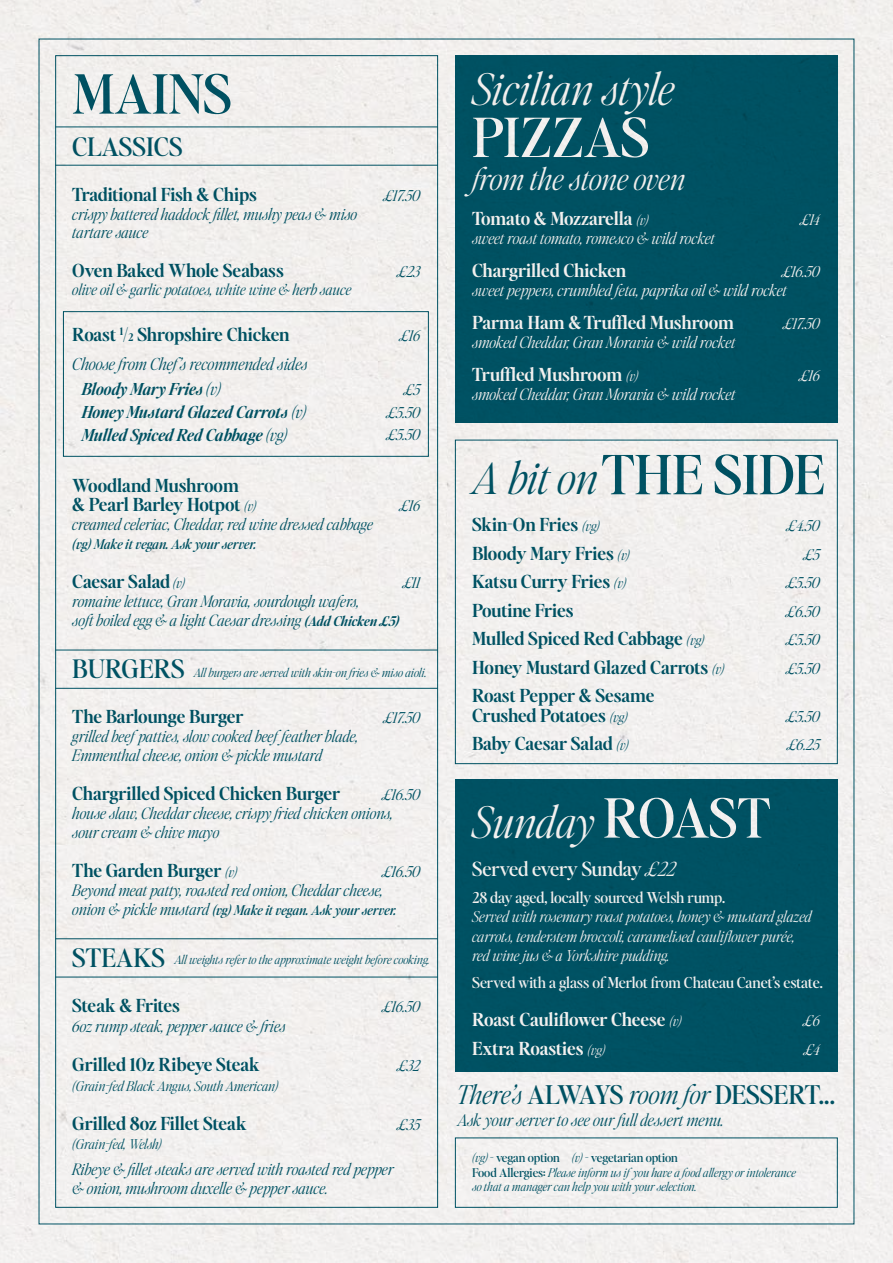
<style>
.page{position:relative;width:893px;height:1263px;background:#fff}
.page>*{position:absolute;margin:0;border:0;box-sizing:border-box;transform-origin:0 0}
.t1{font:500 54px "Editor's Note";color:#00576a}
.t2{font:500 54px "Editor's Note";color:#fff}
.t3{font:italic 300 43.5px "Editor's Note";color:#fff}
.t4{font:italic 300 30px "Editor's Note";color:#fff}
.t5{font:500 25.8px "Editor's Note";letter-spacing:-.01em;color:#00576a}
.t6{font:500 25.5px "Editor's Note";color:#00576a}
.t7{font:500 19.5px "Editor's Note";letter-spacing:-.01em;color:#fff}
.t8{font:600 18px/19.5px "Editor's Note";letter-spacing:-.01em;color:#00576a}
.t9{font:600 18px "Editor's Note";letter-spacing:-.005em;color:#fff}
.t10{font:italic 300 16.5px/25.5px "Editor's Note";color:#00576a}
.t11{font:italic 600 16.5px "Editor's Note";color:#00576a}
.t12{font:italic 300 15.75px/18.9px "Editor's Note";color:#00576a}
.t13{font:italic 300 15.75px "Editor's Note";letter-spacing:-.005em;color:#fff}
.t14{font:italic 300 15px/19.5px "Editor's Note";color:#fff}
.t15{font:italic 300 15px "Editor's Note";color:#00576a}
.t16{font:500 15px "Editor's Note";letter-spacing:-.01em;color:#fff}
.t17{font:italic 500 13.5px "Editor's Note";color:#00576a}
.t18{font:italic 300 13.5px "Editor's Note";letter-spacing:-.005em;color:#00576a}
.t19{font:italic 300 12px/14.4px "Editor's Note";color:#00576a}
.s1{font-size:10.5px}
.s2{font-weight:600}
.s3{font-weight:300;font-style:italic;font-size:13.5px}
.s4{font-weight:300}
.s5{font-weight:600;font-size:13.5px}
.s6{font-weight:300;font-size:15.75px}
.s7{font-weight:300;font-style:italic;font-size:43.5px}
.s8{font-weight:500;font-style:normal;font-size:54px}
.s9{font-weight:300;font-style:italic}
.s10{font-weight:500;font-style:normal}
</style>
<div class="page">
<img style="left:0;top:0;width:893px;height:1263px">
<h1 class="t1" style="left:72px;top:55px;width:161px">MAINS</h1>
<h2 class="t3" style="left:472px;top:58px;width:204px">Sicilian style</h2>
<h1 class="t2" style="left:472px;top:99px;width:179px">PIZZAS</h1>
<h3 class="t4" style="left:472px;top:157px;width:215px">from the stone oven</h3>
<h3 class="t6" style="left:72px;top:129px;width:112px">CLASSICS</h3>
<p class="t8" style="left:72px;top:184px;width:186px">Traditional Fish &amp; Chips</p>
<p class="t15" style="left:384px;top:185px;width:38px">£17.50</p>
<p class="t12" style="left:72px;top:205px;width:286px;line-height:18px">crispy battered haddock fillet, mushy peas &amp; miso tartare sauce</p>
<p class="t8" style="left:72px;top:260px;width:213px">Oven Baked Whole Seabass</p>
<p class="t15" style="left:397px;top:261px;width:24px">£23</p>
<p class="t15" style="left:72px;top:279px;width:280px">olive oil &amp; garlic potatoes, white wine &amp; herb sauce</p>
<p class="t8" style="left:72px;top:325px;width:219px">Roast <sup>1</sup>/<span class="s1">2</span> Shropshire Chicken</p>
<p class="t15" style="left:399px;top:325px;width:22px">£16</p>
<p class="t10" style="left:82px;top:351px;width:228px;text-indent:-9px">Choose from Chef’s recommended sides<br><span class="s2">Bloody Mary Fries</span> (v)</p>
<p class="t9" style="left:472px;top:206px;width:178px">Tomato &amp; Mozzarella <span class="s3">(v)</span></p>
<p class="t14" style="left:800px;top:210px;width:21px">£14</p>
<p class="t13" style="left:472px;top:227px;width:244px">sweet roast tomato, romesco &amp; wild rocket</p>
<p class="t9" style="left:472px;top:258px;width:156px">Chargrilled Chicken</p>
<p class="t14" style="left:782px;top:262px;width:39px">£16.50</p>
<p class="t13" style="left:472px;top:279px;width:316px">sweet peppers, crumbled feta, paprika oil &amp; wild rocket</p>
<p class="t9" style="left:472px;top:310px;width:263px">Parma Ham &amp; Truffled Mushroom</p>
<p class="t14" style="left:783px;top:314px;width:38px">£17.50</p>
<p class="t13" style="left:472px;top:331px;width:265px">smoked Cheddar, Gran Moravia &amp; wild rocket</p>
<p class="t9" style="left:472px;top:362px;width:168px">Truffled Mushroom <span class="s3">(v)</span></p>
<p class="t14" style="left:799px;top:365px;width:22px">£16</p>
<p class="t13" style="left:472px;top:383px;width:265px">smoked Cheddar, Gran Moravia &amp; wild rocket</p>
<p class="t15" style="left:404px;top:379px;width:18px">£5</p>
<p class="t11" style="left:82px;top:400px;width:226px">Honey Mustard Glazed Carrots <span class="s4">(v)</span></p>
<p class="t15" style="left:386px;top:402px;width:35px">£5.50</p>
<p class="t11" style="left:82px;top:423px;width:207px">Mulled Spiced Red Cabbage <span class="s4">(vg)</span></p>
<p class="t15" style="left:386px;top:424px;width:35px">£5.50</p>
<p class="t8" style="left:72px;top:475px;width:186px">Woodland Mushroom<br>&amp; Pearl Barley Hotpot <span class="s3">(v)</span></p>
<p class="t15" style="left:399px;top:495px;width:22px">£16</p>
<p class="t12" style="left:72px;top:514px;width:302px">creamed celeriac, Cheddar, red wine dressed cabbage</p>
<p class="t17" style="left:72px;top:534px;width:186px">(vg) Make it vegan. Ask your server.</p>
<p class="t8" style="left:72px;top:571px;width:114px">Caesar Salad <span class="s3">(v)</span></p>
<p class="t15" style="left:403px;top:572px;width:19px">£11</p>
<p class="t12" style="left:72px;top:591px;width:329px">romaine lettuce, Gran Moravia, sourdough wafers,<br>soft boiled egg &amp; a light Caesar dressing <span class="s5">(Add Chicken £5)</span></p>
<h3 class="t6" style="left:72px;top:651px;width:114px">BURGERS</h3>
<p class="t8" style="left:72px;top:706px;width:173px">The Barlounge Burger</p>
<p class="t15" style="left:384px;top:707px;width:38px">£17.50</p>
<p class="t12" style="left:72px;top:726px;width:287px">grilled beef patties, slow cooked beef feather blade,<br>Emmenthal cheese, onion &amp; pickle mustard</p>
<p class="t8" style="left:72px;top:783px;width:269px">Chargrilled Spiced Chicken Burger</p>
<p class="t15" style="left:382px;top:784px;width:39px">£16.50</p>
<p class="t12" style="left:72px;top:803px;width:322px">house slaw, Cheddar cheese, crispy fried chicken onions, sour cream &amp; chive mayo</p>
<p class="t8" style="left:72px;top:860px;width:166px">The Garden Burger <span class="s3">(v)</span></p>
<p class="t15" style="left:382px;top:860px;width:39px">£16.50</p>
<p class="t12" style="left:72px;top:880px;width:312px">Beyond meat patty, roasted red onion, Cheddar cheese,</p>
<p class="t17" style="left:72px;top:900px;width:326px"><span class="s6">onion &amp; pickle mustard</span> (vg) Make it vegan. Ask your server.</p>
<h3 class="t6" style="left:72px;top:939px;width:94px">STEAKS</h3>
<p class="t8" style="left:72px;top:995px;width:109px">Steak &amp; Frites</p>
<p class="t15" style="left:382px;top:996px;width:39px">£16.50</p>
<p class="t12" style="left:72px;top:1016px;width:215px">6oz rump steak, pepper sauce &amp; fries</p>
<p class="t8" style="left:72px;top:1054px;width:189px">Grilled 10z Ribeye Steak</p>
<p class="t15" style="left:397px;top:1055px;width:24px">£32</p>
<p class="t18" style="left:72px;top:1076px;width:207px">(Grain-fed Black Angus, South American)</p>
<p class="t8" style="left:72px;top:1113px;width:176px">Grilled 8oz Fillet Steak</p>
<p class="t15" style="left:397px;top:1113px;width:24px">£35</p>
<p class="t18" style="left:72px;top:1135px;width:91px">(Grain-fed, Welsh)</p>
<p class="t12" style="left:72px;top:1159px;width:323px">Ribeye &amp; fillet steaks are served with roasted red pepper &amp; onion, mushroom duxelle &amp; pepper sauce.</p>
<p class="t19" style="left:194px;top:665px;width:234px">All burgers are served with skin-on fries &amp; miso aioli.</p>
<p class="t19" style="left:174px;top:952px;width:257px">All weights refer to the approximate weight before cooking.</p>
<h1 class="t1" style="left:472px;top:436px;width:354px"><span class="s7">A bit on</span>THE SIDE</h1>
<p class="t8" style="left:472px;top:514px;width:129px">Skin-On Fries <span class="s3">(vg)</span></p>
<p class="t15" style="left:786px;top:515px;width:35px">£4.50</p>
<p class="t8" style="left:472px;top:543px;width:159px">Bloody Mary Fries <span class="s3">(v)</span></p>
<p class="t15" style="left:803px;top:543px;width:18px">£5</p>
<p class="t8" style="left:472px;top:571px;width:156px">Katsu Curry Fries <span class="s3">(v)</span></p>
<p class="t15" style="left:786px;top:572px;width:35px">£5.50</p>
<p class="t8" style="left:472px;top:600px;width:103px">Poutine Fries</p>
<p class="t15" style="left:786px;top:600px;width:35px">£6.50</p>
<p class="t8" style="left:472px;top:628px;width:234px">Mulled Spiced Red Cabbage <span class="s3">(vg)</span></p>
<p class="t15" style="left:786px;top:629px;width:35px">£5.50</p>
<p class="t8" style="left:472px;top:657px;width:254px">Honey Mustard Glazed Carrots <span class="s3">(v)</span></p>
<p class="t15" style="left:786px;top:657px;width:35px">£5.50</p>
<p class="t8" style="left:472px;top:685px;width:184px">Roast Pepper &amp; Sesame<br>Crushed Potatoes <span class="s3">(vg)</span></p>
<p class="t15" style="left:786px;top:705px;width:35px">£5.50</p>
<p class="t8" style="left:472px;top:733px;width:158px">Baby Caesar Salad <span class="s3">(v)</span></p>
<p class="t15" style="left:787px;top:734px;width:34px">£6.25</p>
<h2 class="t3" style="left:472px;top:791px;width:300px">Sunday <span class="s8">ROAST</span></h2>
<p class="t7" style="left:472px;top:854px;width:205px">Served every Sunday <span class="s9">£22</span></p>
<p class="t16" style="left:472px;top:887px;width:255px">28 day aged, locally sourced Welsh rump.</p>
<p class="t14" style="left:472px;top:907px;width:341px">Served with rosemary roast potatoes, honey &amp; mustard glazed carrots, tenderstem broccoli, caramelised cauliflower purée, red wine jus &amp; a Yorkshire pudding.</p>
<p class="t16" style="left:472px;top:972px;width:352px">Served with a glass of Merlot from Chateau Canet’s estate.</p>
<p class="t9" style="left:472px;top:1007px;width:211px">Roast Cauliflower Cheese <span class="s3">(v)</span></p>
<p class="t14" style="left:803px;top:1011px;width:18px">£6</p>
<p class="t9" style="left:472px;top:1035px;width:135px">Extra Roasties <span class="s3">(vg)</span></p>
<p class="t14" style="left:804px;top:1039px;width:18px">£4</p>
<h3 class="t5" style="left:456px;top:1076px;width:380px"><span class="s9">There’s</span> ALWAYS <span class="s9">room for</span> DESSERT...</h3>
<p class="t10" style="left:457px;top:1107px;width:268px">Ask your server to see our full dessert menu.</p>
<p class="t19" style="left:472px;top:1150px;width:325px">(vg) <span class="s10">- vegan option</span> (v) <span class="s10">- vegetarian option<br>Food Allergies:</span> Please inform us if you have a food allergy or intolerance so that a manager can help you with your selection.</p>
</div>
